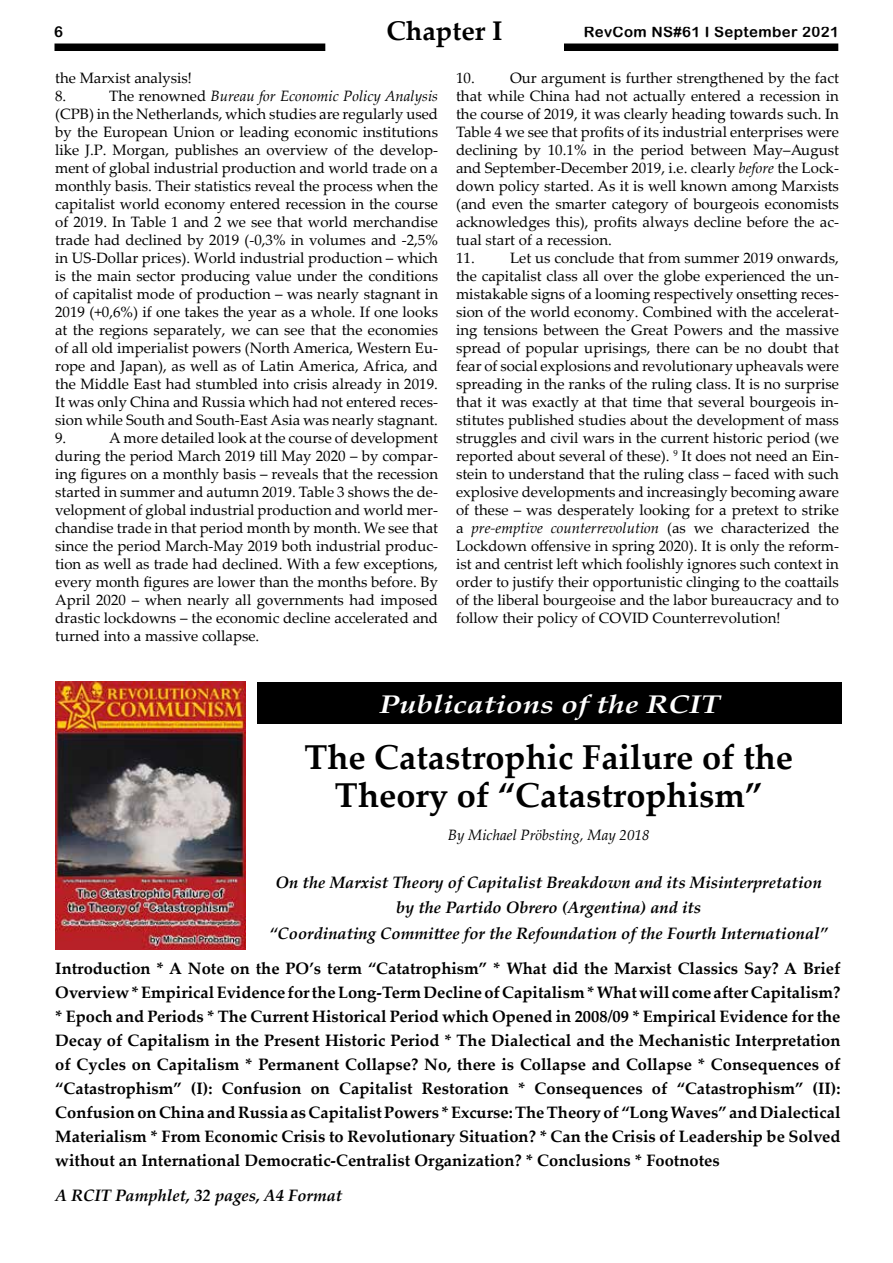
<style>
.page{position:relative;width:893px;height:1263px;background:#fff}
.page>*{position:absolute;margin:0;border:0;box-sizing:border-box;transform-origin:0 0}
.t1{font:700 34.5px/37.5px "Palatino Linotype";color:#000;text-align:center}
.t2{font:700 27px "Palatino Linotype";color:#000}
.t3{font:italic 700 25.5px "Palatino Linotype";color:#fff;scale:1.2 1}
.t4{font:700 16.5px/24px "Palatino Linotype";color:#000;text-align:justify}
.t5{font:italic 700 16.5px/25.5px "Palatino Linotype";color:#000;text-align:center}
.t6{font:15px/18px "Palatino Linotype";color:#000;text-align:justify}
.t7{font:15px "Arial Rounded MT Bold";letter-spacing:.025em;color:#000}
.t8{font:italic 15px "Palatino Linotype";color:#000}
.s1{font-style:italic}
</style>
<div class="page">
<div style="left:54px;top:44px;width:785px;height:7px;background:#000"></div>
<div style="left:326px;top:20px;width:237px;height:40px;background:#fff"></div>
<img style="left:55px;top:682px;width:190px;height:267px">
<div style="left:257px;top:683px;width:585px;height:41px;background:#000"></div>
<h2 class="t2" style="left:386px;top:12px;width:118px">Chapter I</h2>
<p class="t7" style="left:54px;top:23px;width:10px">6</p>
<p class="t7" style="left:584px;top:23px;width:257px">RevCom NS#61 I September 2021</p>
<p class="t6" style="left:55px;top:68px;width:138px">the Marxist analysis!<br>8.</p>
<p class="t6" style="left:456px;top:68px;width:384px">10. Our argument is further strengthened by the fact that while China had not actually entered a recession in the course of 2019, it was clearly heading towards such. In Table 4 we see that profits of its industrial enterprises were declining by 10.1% in the period between May–August and September-December 2019, i.e. clearly <span class="s1">before</span> the Lock&shy;down policy started. As it is well known among Marxists (and even the smarter category of bourgeois economists acknowledges this), profits always decline before the ac&shy;tual start of a recession.</p>
<p class="t6" style="left:456px;top:248px;width:384px">11. Let us conclude that from summer 2019 onwards, the capitalist class all over the globe experienced the un&shy;mistakable signs of a looming respectively onsetting reces&shy;sion of the world economy. Combined with the accelerat&shy;ing tensions between the Great Powers and the massive spread of popular uprisings, there can be no doubt that fear of social explosions and revolutionary upheavals were spreading in the ranks of the ruling class. It is no surprise that it was exactly at that time that several bourgeois in&shy;stitutes published studies about the development of mass struggles and civil wars in the current historic period (we reported about several of these). <sup>9</sup> It does not need an Ein&shy;stein to understand that the ruling class – faced with such explosive developments and increasingly becoming aware of these – was desperately looking for a pretext to strike a <span class="s1">pre-emptive counterrevolution</span> (as we characterized the Lockdown offensive in spring 2020). It is only the reform&shy;ist and centrist left which foolishly ignores such context in order to justify their opportunistic clinging to the coattails of the liberal bourgeoise and the labor bureaucracy and to follow their policy of COVID Counterrevolution!</p>
<p class="t6" style="left:55px;top:86px;width:384px;text-indent:54px">The renowned <span class="s1">Bureau for Economic Policy Analysis </span>(CPB) in the Netherlands, which studies are regularly used by the European Union or leading economic institutions like J.P. Morgan, publishes an overview of the develop&shy;ment of global industrial production and world trade on a monthly basis. Their statistics reveal the process when the capitalist world economy entered recession in the course of 2019. In Table 1 and 2 we see that world merchandise trade had declined by 2019 (-0,3% in volumes and -2,5% in US-Dollar prices). World industrial production – which is the main sector producing value under the conditions of capitalist mode of production – was nearly stagnant in 2019 (+0,6%) if one takes the year as a whole. If one looks at the regions separately, we can see that the economies of all old imperialist powers (North America, Western Eu&shy;rope and Japan), as well as of Latin America, Africa, and the Middle East had stumbled into crisis already in 2019.<br>It was only China and Russia which had not entered reces&shy;sion while South and South-East Asia was nearly stagnant.<br>9.</p>
<p class="t6" style="left:55px;top:428px;width:384px;text-indent:54px">A more detailed look at the course of development during the period March 2019 till May 2020 – by compar&shy;ing figures on a monthly basis – reveals that the recession started in summer and autumn 2019. Table 3 shows the de&shy;velopment of global industrial production and world mer&shy;chandise trade in that period month by month. We see that since the period March-May 2019 both industrial produc&shy;tion as well as trade had declined. With a few exceptions, every month figures are lower than the months before. By April 2020 – when nearly all governments had imposed drastic lockdowns – the economic decline accelerated and turned into a massive collapse.</p>
<h3 class="t3" style="left:379px;top:686px;width:286px">Publications of the RCIT</h3>
<h1 class="t1" style="left:304px;top:737px;width:490px">The Catastrophic Failure of the<br>Theory of “Catastrophism”</h1>
<p class="t8" style="left:448px;top:824px;width:203px">By Michael Pröbsting, May 2018</p>
<p class="t5" style="left:269px;top:868px;width:560px">On the Marxist Theory of Capitalist Breakdown and its Misinterpretation by the Partido Obrero (Argentina) and its<br>“Coordinating Committee for the Refoundation of the Fourth International”</p>
<p class="t4" style="left:55px;top:956px;width:787px">Introduction * A Note on the PO’s term “Catatrophism” * What did the Marxist Classics Say? A Brief Overview * Empirical Evidence for the Long-Term Decline of Capitalism * What will come after Capitalism? * Epoch and Periods * The Current Historical Period which Opened in 2008/09 * Empirical Evidence for the Decay of Capitalism in the Present Historic Period * The Dialectical and the Mechanistic Interpretation of Cycles on Capitalism * Permanent Collapse? No, there is Collapse and Collapse * Consequences of “Catastrophism” (I): Confusion on Capitalist Restoration * Consequences of “Catastrophism” (II):<br>Confusion on China and Russia as Capitalist Powers * Excurse: The Theory of “Long Waves” and Dialectical Materialism * From Economic Crisis to Revolutionary Situation? * Can the Crisis of Leadership be Solved without an International Democratic-Centralist Organization? * Conclusions * Footnotes</p>
<p class="t5" style="left:55px;top:1182px;width:289px">A RCIT Pamphlet, 32 pages, A4 Format</p>
</div>
